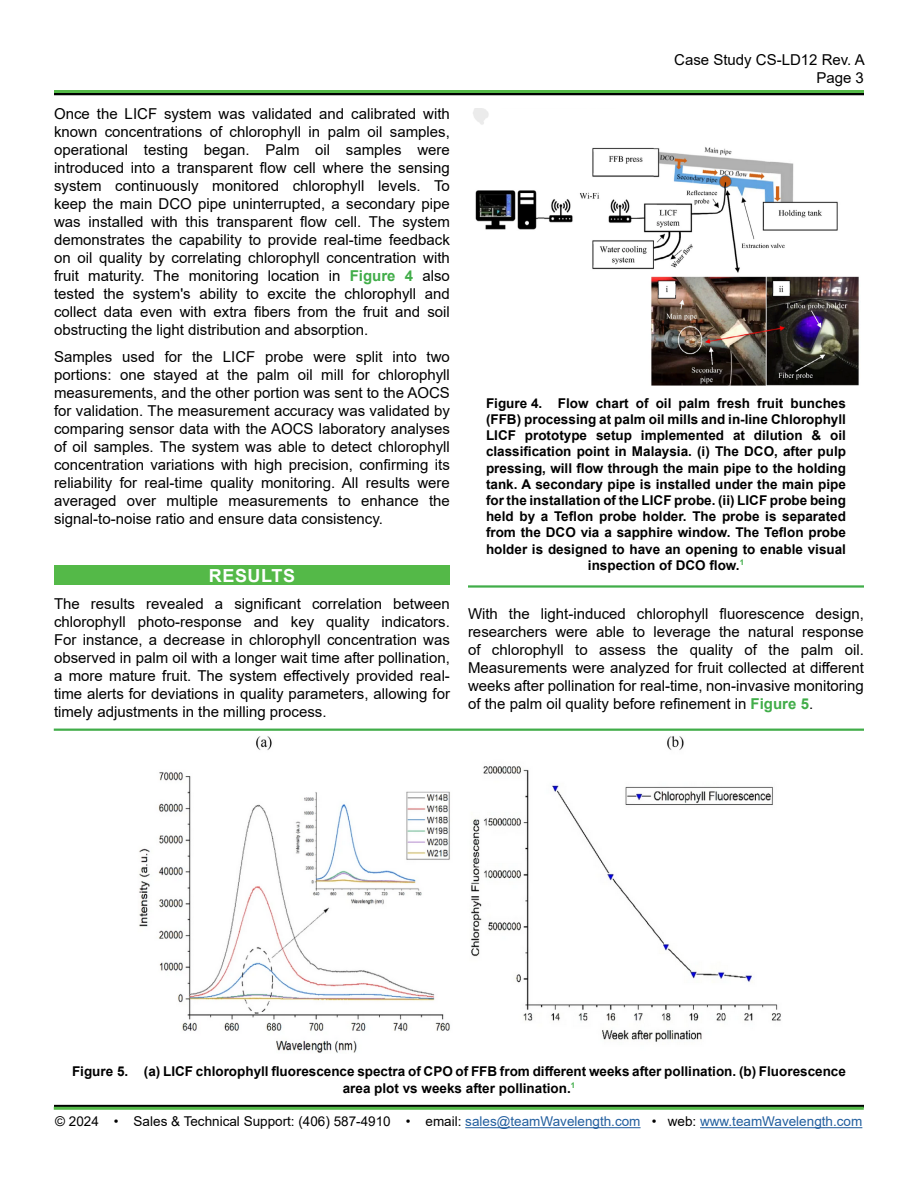
<style>
.page{position:relative;width:918px;height:1188px;background:#fff}
.page>*{position:absolute;margin:0;border:0;box-sizing:border-box;transform-origin:0 0}
.t1{font:700 18px "Arial";letter-spacing:.035em;color:#fff}
.t2{font:15px/18px "Arial";color:#000;text-align:justify}
.t3{font:700 13.5px/16.2px "Arial";color:#000;text-align:center}
.t4{font:13.5px "Arial";color:#000}
.s1{font-weight:700;color:#41ad49}
.s2{color:#215e9e}
</style>
<div class="page">
<hr style="left:465px;top:1127px;width:176px;height:1px;background:#215e9e">
<hr style="left:700px;top:1127px;width:162px;height:1px;background:#215e9e">
<hr style="left:54px;top:1105px;width:810px;height:3px;background:#000">
<hr style="left:54px;top:1107px;width:810px;height:3px;background:#54b948">
<hr style="left:54px;top:92px;width:810px;height:3px;background:#000">
<hr style="left:54px;top:90px;width:810px;height:3px;background:#54b948">
<div style="left:54px;top:565px;width:396px;height:20px;background:#54b948"></div>
<img style="left:473px;top:108px;width:386px;height:278px">
<img style="left:139px;top:736px;width:642px;height:317px">
<hr style="left:54px;top:729px;width:810px;height:2px;background:#41ad49">
<hr style="left:468px;top:585px;width:396px;height:3px;background:#41ad49">
<p class="t2" style="left:54px;top:105px;width:397px">Once the LICF system was validated and calibrated with known concentrations of chlorophyll in palm oil samples, operational testing began. Palm oil samples were introduced into a transparent flow cell where the sensing system continuously monitored chlorophyll levels. To keep the main DCO pipe uninterrupted, a secondary pipe was installed with this transparent flow cell. The system demonstrates the capability to provide real-time feedback on oil quality by correlating chlorophyll concentration with fruit maturity. The monitoring location in <span class="s1">Figure 4</span> also tested the system's ability to excite the chlorophyll and collect data even with extra fibers from the fruit and soil obstructing the light distribution and absorption.</p>
<p class="t2" style="left:54px;top:348px;width:398px">Samples used for the LICF probe were split into two portions: one stayed at the palm oil mill for chlorophyll measurements, and the other portion was sent to the AOCS for validation. The measurement accuracy was validated by comparing sensor data with the AOCS laboratory analyses of oil samples. The system was able to detect chlorophyll concentration variations with high precision, confirming its reliability for real-time quality monitoring. All results were averaged over multiple measurements to enhance the signal-to-noise ratio and ensure data consistency.</p>
<p class="t1" style="left:209px;top:563px;width:88px">RESULTS</p>
<p class="t2" style="left:54px;top:594px;width:398px">The results revealed a significant correlation between chlorophyll photo-response and key quality indicators.<br>For instance, a decrease in chlorophyll concentration was observed in palm oil with a longer wait time after pollination, a more mature fruit. The system effectively provided real&shy;time alerts for deviations in quality parameters, allowing for timely adjustments in the milling process.</p>
<p class="t2" style="left:674px;top:51px;width:192px;text-align:right">Case Study CS-LD12 Rev. A<br>Page 3</p>
<p class="t3" style="left:486px;top:395px;width:362px">Figure 4. Flow chart of oil palm fresh fruit bunches (FFB) processing at palm oil mills and in-line Chlorophyll LICF prototype setup implemented at dilution &amp; oil classification point in Malaysia. (i) The DCO, after pulp pressing, will flow through the main pipe to the holding tank. A secondary pipe is installed under the main pipe for the installation of the LICF probe. (ii) LICF probe being held by a Teflon probe holder. The probe is separated from the DCO via a sapphire window. The Teflon probe holder is designed to have an opening to enable visual inspection of DCO flow.<sup>1</sup></p>
<p class="t2" style="left:468px;top:605px;width:397px">With the light-induced chlorophyll fluorescence design, researchers were able to leverage the natural response of chlorophyll to assess the quality of the palm oil.<br>Measurements were analyzed for fruit collected at different weeks after pollination for real-time, non-invasive monitoring of the palm oil quality before refinement in <span class="s1">Figure 5</span>.</p>
<p class="t3" style="left:72px;top:1064px;width:775px">Figure 5. (a) LICF chlorophyll fluorescence spectra of CPO of FFB from different weeks after pollination. (b) Fluorescence area plot vs weeks after pollination.<sup>1</sup></p>
<p class="t4" style="left:55px;top:1112px;width:809px">© 2024 • Sales &amp; Technical Support: (406) 587-4910 • email: <span class="s2">sales@teamWavelength.com</span> • web: <span class="s2">www.teamWavelength.com</span></p>
</div>
